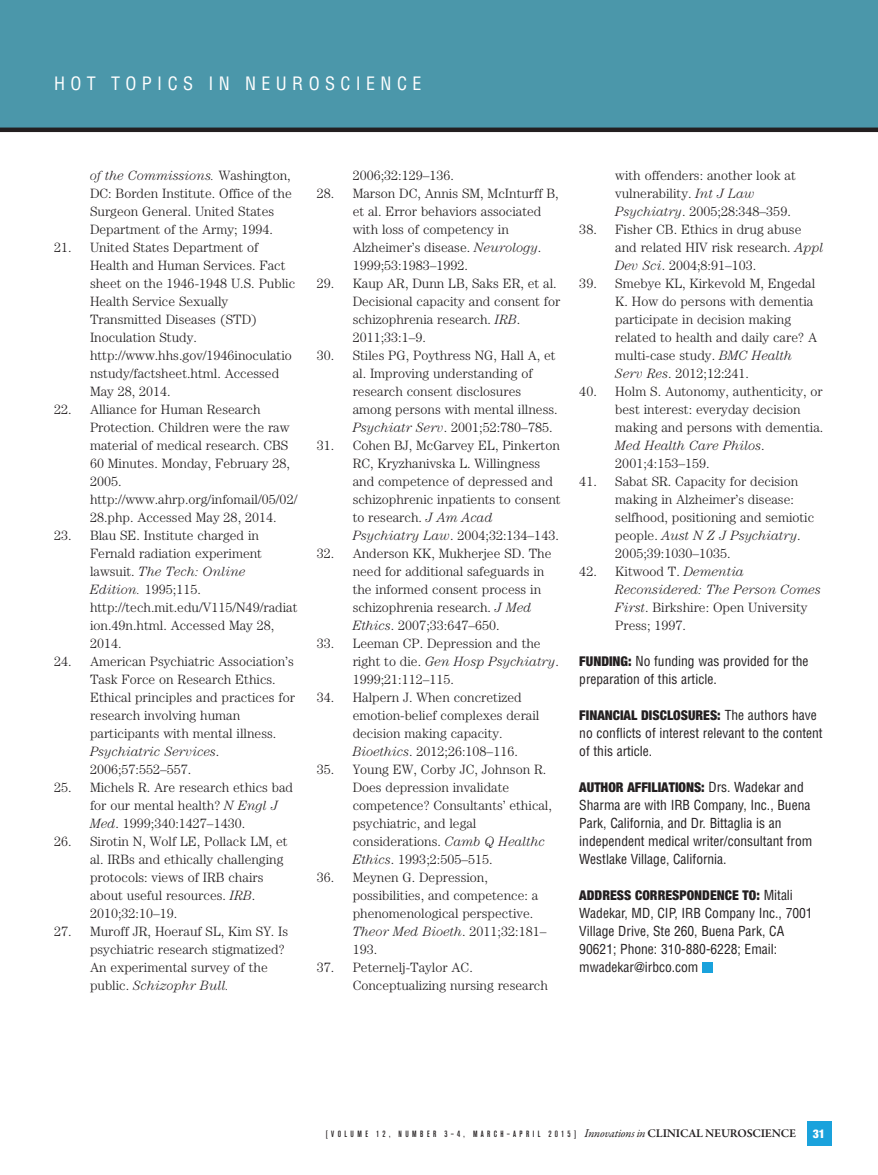
<style>
.page{position:relative;width:878px;height:1175px;background:#fff}
.page>*{position:absolute;margin:0;border:0;box-sizing:border-box;transform-origin:0 0}
.t1{font:condensed 18px "Helvetica";letter-spacing:.3em;color:#fff}
.t2{font:300 13.5px/18px "Century Std";color:#231f20}
.t3{font:condensed 13.5px/18px "Helvetica";color:#231f20}
.t4{font:900 condensed 13.5px "Helvetica Neue LT Std";color:#231f20}
.t5{font:900 condensed 12px "Helvetica Neue LT Std";color:#fff}
.t6{font:500 condensed 9px "Akzidenz Grotesk BE";letter-spacing:.38em;color:#231f20}
.s1{font-style:italic}
.s2{font-family:"Helvetica Neue LT Std";font-weight:900}
.s3{font-family:"Helvetica";font-weight:400}
.s4{font-family:"Garamond Premr Pro";font-weight:400;font-style:italic;font-stretch:normal;font-size:12px}
.s5{font-family:"Garamond Premr Pro";font-weight:600;font-stretch:normal;font-size:12px}
</style>
<div class="page">
<div style="left:806px;top:1121px;width:25px;height:24px;background:#1aa2dc"></div>
<div style="left:0;top:0;width:878px;height:131px;background:#4b97aa"></div>
<hr style="left:0;top:128px;width:878px;height:4px;background:#231f20">
<div style="left:702px;top:961px;width:11px;height:11px;background:#1aa2dc"></div>
<h1 class="t1" style="left:54px;top:73px;width:369px">HOT TOPICS IN NEUROSCIENCE</h1>
<p class="t2" style="left:90px;top:168px;width:203px"><span class="s1">of the Commissions.</span> Washington,<br>DC: Borden Institute. Office of the<br>Surgeon General. United States<br>Department of the Army; 1994.</p>
<p class="t2" style="left:90px;top:239px;width:207px;text-indent:-36px">21. United States Department of<br>Health and Human Services. Fact sheet on the 1946-1948 U.S. Public<br>Health Service Sexually<br>Transmitted Diseases (STD)<br>Inoculation Study. http://www.hhs.gov/1946inoculatio nstudy/factsheet.html. Accessed<br>May 28, 2014.</p>
<p class="t2" style="left:90px;top:401px;width:209px;text-indent:-36px">22. Alliance for Human Research<br>Protection. Children were the raw material of medical research. CBS<br>60 Minutes. Monday, February 28,<br>2005. http://www.ahrp.org/infomail/05/02/<br>28.php. Accessed May 28, 2014.</p>
<p class="t2" style="left:90px;top:527px;width:209px;text-indent:-36px">23. Blau SE. Institute charged in<br>Fernald radiation experiment lawsuit. <span class="s1">The Tech: Online<br>Edition.</span> 1995;115. http://tech.mit.edu/V115/N49/radiat ion.49n.html. Accessed May 28,<br>2014.</p>
<p class="t2" style="left:90px;top:653px;width:206px;text-indent:-36px">24. American Psychiatric Association’s<br>Task Force on Research Ethics.<br>Ethical principles and practices for research involving human participants with mental illness.<br><span class="s1">Psychiatric Services</span>.<br>2006;57:552–557.</p>
<p class="t2" style="left:90px;top:779px;width:204px;text-indent:-36px">25. Michels R. Are research ethics bad for our mental health? <span class="s1">N Engl J<br>Med</span>. 1999;340:1427–1430.</p>
<p class="t2" style="left:90px;top:833px;width:199px;text-indent:-36px">26. Sirotin N, Wolf LE, Pollack LM, et al. IRBs and ethically challenging protocols: views of IRB chairs about useful resources. <span class="s1">IRB</span>.<br>2010;32:10–19.</p>
<p class="t2" style="left:90px;top:923px;width:200px;text-indent:-36px">27. Muroff JR, Hoerauf SL, Kim SY. Is psychiatric research stigmatized?<br>An experimental survey of the public. <span class="s1">Schizophr Bull.</span></p>
<p class="t2" style="left:352px;top:167px;width:103px">2006;32:129–136.</p>
<p class="t2" style="left:352px;top:185px;width:208px;text-indent:-36px">28. Marson DC, Annis SM, McInturff B, et al. Error behaviors associated with loss of competency in<br>Alzheimer’s disease. <span class="s1">Neurology</span>.<br>1999;53:1983–1992.</p>
<p class="t2" style="left:352px;top:275px;width:209px;text-indent:-36px">29. Kaup AR, Dunn LB, Saks ER, et al.<br>Decisional capacity and consent for schizophrenia research. <span class="s1">IRB</span>.<br>2011;33:1–9.</p>
<p class="t2" style="left:352px;top:347px;width:206px;text-indent:-36px">30. Stiles PG, Poythress NG, Hall A, et al. Improving understanding of research consent disclosures among persons with mental illness.<br><span class="s1">Psychiatr Serv</span>. 2001;52:780–785.</p>
<p class="t2" style="left:352px;top:437px;width:209px;text-indent:-36px">31. Cohen BJ, McGarvey EL, Pinkerton<br>RC, Kryzhanivska L. Willingness and competence of depressed and schizophrenic inpatients to consent to research. <span class="s1">J Am Acad<br>Psychiatry Law</span>. 2004;32:134–143.</p>
<p class="t2" style="left:352px;top:545px;width:200px;text-indent:-36px">32. Anderson KK, Mukherjee SD. The need for additional safeguards in the informed consent process in schizophrenia research. <span class="s1">J Med<br>Ethics</span>. 2007;33:647–650.</p>
<p class="t2" style="left:352px;top:635px;width:208px;text-indent:-36px">33. Leeman CP. Depression and the right to die. <span class="s1">Gen Hosp Psychiatry</span>.<br>1999;21:112–115.</p>
<p class="t2" style="left:352px;top:689px;width:188px;text-indent:-36px">34. Halpern J. When concretized emotion-belief complexes derail decision making capacity.<br><span class="s1">Bioethics</span>. 2012;26:108–116.</p>
<p class="t2" style="left:352px;top:761px;width:201px;text-indent:-36px">35. Young EW, Corby JC, Johnson R.<br>Does depression invalidate competence? Consultants’ ethical, psychiatric, and legal considerations. <span class="s1">Camb Q Healthc<br>Ethics</span>. 1993;2:505–515.</p>
<p class="t2" style="left:352px;top:869px;width:195px;text-indent:-36px">36. Meynen G. Depression, possibilities, and competence: a phenomenological perspective.<br><span class="s1">Theor Med Bioeth</span>. 2011;32:181–<br>193.</p>
<p class="t2" style="left:352px;top:959px;width:197px;text-indent:-36px">37. Peternelj-Taylor AC.<br>Conceptualizing nursing research</p>
<p class="t2" style="left:615px;top:167px;width:182px">with offenders: another look at vulnerability. <span class="s1">Int J Law<br>Psychiatry</span>. 2005;28:348–359.</p>
<p class="t2" style="left:615px;top:221px;width:210px;text-indent:-36px">38. Fisher CB. Ethics in drug abuse and related HIV risk research. <span class="s1">Appl<br>Dev Sci</span>. 2004;8:91–103.</p>
<p class="t2" style="left:615px;top:275px;width:203px;text-indent:-36px">39. Smebye KL, Kirkevold M, Engedal<br>K. How do persons with dementia participate in decision making related to health and daily care? A multi-case study. <span class="s1">BMC Health<br>Serv Res</span>. 2012;12:241.</p>
<p class="t2" style="left:615px;top:383px;width:209px;text-indent:-36px">40. Holm S. Autonomy, authenticity, or best interest: everyday decision making and persons with dementia.<br><span class="s1">Med Health Care Philos</span>.<br>2001;4:153–159.</p>
<p class="t2" style="left:615px;top:473px;width:200px;text-indent:-36px">41. Sabat SR. Capacity for decision making in Alzheimer’s disease: selfhood, positioning and semiotic people. <span class="s1">Aust N Z J Psychiatry</span>.<br>2005;39:1030–1035.</p>
<p class="t2" style="left:615px;top:563px;width:207px;text-indent:-36px">42. Kitwood T. <span class="s1">Dementia<br>Reconsidered: The Person Comes<br>First</span>. Birkshire: Open University<br>Press; 1997.</p>
<p class="t3" style="left:579px;top:652px;width:231px"><span class="s2">FUNDING:</span> No funding was provided for the preparation of this article.</p>
<p class="t4" style="left:579px;top:710px;width:239px">FINANCIAL DISCLOSURES: <span class="s3">The authors have</span></p>
<p class="t3" style="left:579px;top:724px;width:245px">no conflicts of interest relevant to the content of this article.</p>
<p class="t4" style="left:579px;top:782px;width:226px">AUTHOR AFFILIATIONS: <span class="s3">Drs. Wadekar and</span></p>
<p class="t3" style="left:579px;top:796px;width:234px">Sharma are with IRB Company, Inc., Buena Park, California, and Dr. Bittaglia is an independent medical writer/consultant from Westlake Village, California.</p>
<p class="t4" style="left:579px;top:890px;width:215px">ADDRESS CORRESPONDENCE TO: <span class="s3">Mitali</span></p>
<p class="t3" style="left:579px;top:904px;width:235px">Wadekar, MD, CIP, IRB Company Inc., 7001<br>Village Drive, Ste 260, Buena Park, CA 90621; Phone: 310-880-6228; Email: mwadekar@irbco.com</p>
<p class="t6" style="left:326px;top:1131px;width:472px">[VOLUME 12, NUMBER 3–4, MARCH–APRIL 2015] <span class="s4">Innovations in</span> <span class="s5">CLINICAL NEUROSCIENCE</span></p>
<p class="t5" style="left:813px;top:1128px;width:14px">31</p>
</div>
